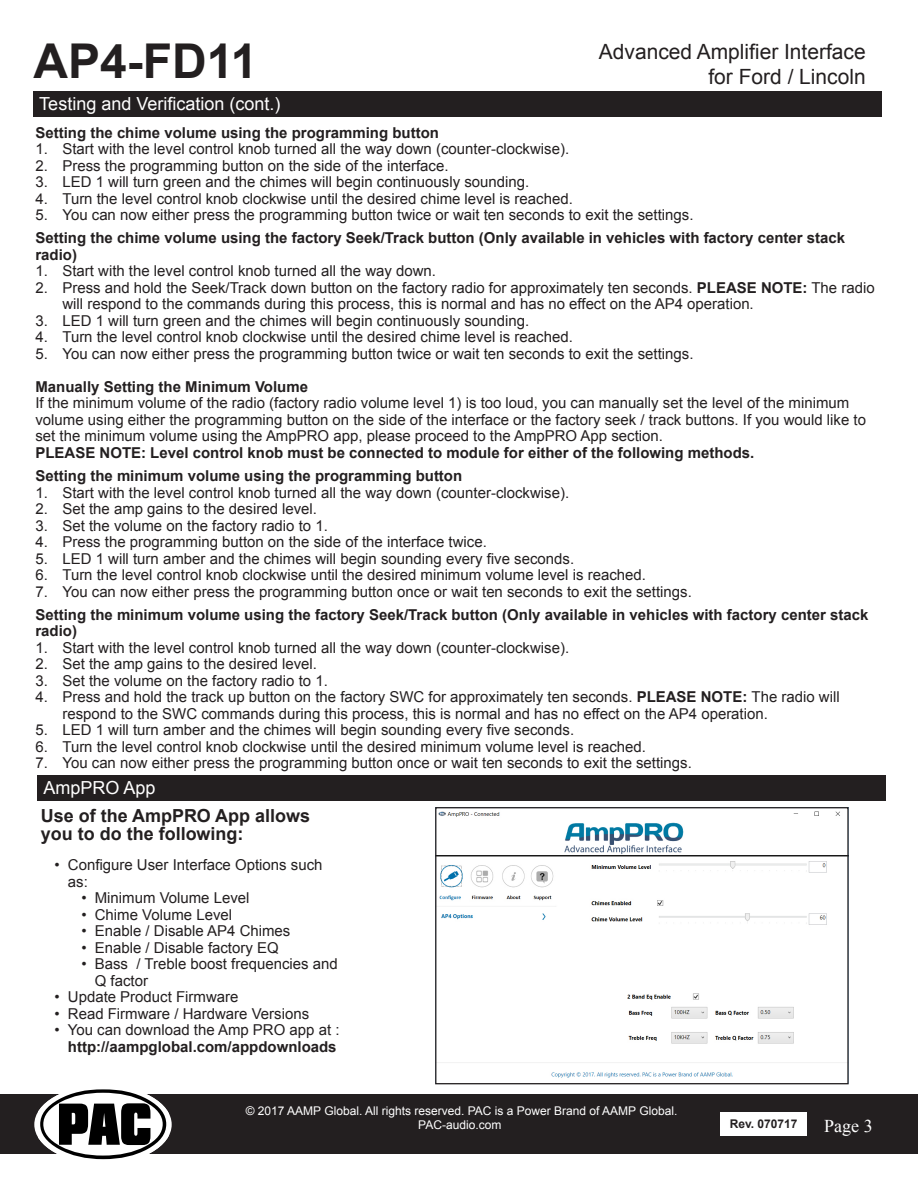
<style>
.page{position:relative;width:918px;height:1188px;background:#fff}
.page>*{position:absolute;margin:0;border:0;box-sizing:border-box;transform-origin:0 0}
.t1{font:700 48px "Arial";color:#231f20}
.t2{font:21px "Arial";color:#231f20}
.numbers{font:700 18px/18px "Arial";color:#231f20}
.t3{font:18px "Arial";color:#fff}
.t4{font:18px "Times New Roman";color:#fff}
.t5{font:15px/16.5px "Arial";color:#231f20}
.numbers-2{font:700 15px/16.5px "Arial";color:#231f20}
.t6{font:12px/14.4px "Arial";color:#fff;text-align:center}
.t7{font:700 12px "Arial";color:#231f20}
.s1{font-weight:700}
</style>
<div class="page">
<div style="left:0;top:1094px;width:918px;height:60px;background:#231f20"></div>
<svg style="left:38px;top:1089px;width:130px;height:71px"></svg>
<div style="left:720px;top:1113px;width:87px;height:23px;background:#fff"></div>
<div style="left:34px;top:91px;width:848px;height:25px;background:#231f20"></div>
<img style="left:437px;top:811px;width:410px;height:267px">
<div style="left:435px;top:807px;width:414px;height:277px;border:1px solid #231f20"></div>
<div style="left:38px;top:775px;width:848px;height:26px;background:#231f20"></div>
<h1 class="t1" style="left:34px;top:29px;width:226px">AP4-FD11</h1>
<h2 class="t2" style="left:599px;top:37px;width:268px">Advanced Amplifier Interface</h2>
<h2 class="t2" style="left:708px;top:63px;width:159px">for Ford / Lincoln</h2>
<p class="t3" style="left:39px;top:92px;width:243px">Testing and Verification (cont.)</p>
<p class="numbers-2" style="left:35px;top:124px;width:405px">Setting the chime volume using the programming button</p>
<p class="t5" style="left:35px;top:141px;width:535px">1. Start with the level control knob turned all the way down (counter-clockwise).</p>
<p class="t5" style="left:35px;top:157px;width:415px">2. Press the programming button on the side of the interface.</p>
<p class="t5" style="left:35px;top:174px;width:495px">3. LED 1 will turn green and the chimes will begin continuously sounding.</p>
<p class="t5" style="left:35px;top:190px;width:539px">4. Turn the level control knob clockwise until the desired chime level is reached.</p>
<p class="t5" style="left:35px;top:207px;width:660px">5. You can now either press the programming button twice or wait ten seconds to exit the settings.</p>
<p class="numbers-2" style="left:35px;top:230px;width:811px">Setting the chime volume using the factory Seek/Track button (Only available in vehicles with factory center stack radio)</p>
<p class="t5" style="left:35px;top:263px;width:402px">1. Start with the level control knob turned all the way down.</p>
<p class="t5" style="left:62px;top:279px;width:814px;text-indent:-27px">2. Press and hold the Seek/Track down button on the factory radio for approximately ten seconds. <span class="s1">PLEASE NOTE:</span> The radio will respond to the commands during this process, this is normal and has no effect on the AP4 operation.</p>
<p class="t5" style="left:35px;top:312px;width:495px">3. LED 1 will turn green and the chimes will begin continuously sounding.</p>
<p class="t5" style="left:35px;top:329px;width:539px">4. Turn the level control knob clockwise until the desired chime level is reached.</p>
<p class="t5" style="left:35px;top:345px;width:660px">5. You can now either press the programming button twice or wait ten seconds to exit the settings.</p>
<p class="numbers-2" style="left:35px;top:379px;width:274px">Manually Setting the Minimum Volume</p>
<p class="t5" style="left:35px;top:395px;width:832px">If the minimum volume of the radio (factory radio volume level 1) is too loud, you can manually set the level of the minimum volume using either the programming button on the side of the interface or the factory seek / track buttons. If you would like to set the minimum volume using the AmpPRO app, please proceed to the AmpPRO App section.</p>
<p class="numbers-2" style="left:35px;top:445px;width:720px">PLEASE NOTE: Level control knob must be connected to module for either of the following methods.</p>
<p class="numbers-2" style="left:35px;top:468px;width:428px">Setting the minimum volume using the programming button</p>
<p class="t5" style="left:35px;top:484px;width:535px">1. Start with the level control knob turned all the way down (counter-clockwise).</p>
<p class="t5" style="left:35px;top:501px;width:283px">2. Set the amp gains to the desired level.</p>
<p class="t5" style="left:35px;top:517px;width:294px">3. Set the volume on the factory radio to 1.</p>
<p class="t5" style="left:35px;top:534px;width:453px">4. Press the programming button on the side of the interface twice.</p>
<p class="t5" style="left:35px;top:550px;width:540px">5. LED 1 will turn amber and the chimes will begin sounding every five seconds.</p>
<p class="t5" style="left:35px;top:567px;width:612px">6. Turn the level control knob clockwise until the desired minimum volume level is reached.</p>
<p class="t5" style="left:35px;top:583px;width:658px">7. You can now either press the programming button once or wait ten seconds to exit the settings.</p>
<p class="numbers-2" style="left:35px;top:607px;width:834px">Setting the minimum volume using the factory Seek/Track button (Only available in vehicles with factory center stack radio)</p>
<p class="t5" style="left:35px;top:639px;width:535px">1. Start with the level control knob turned all the way down (counter-clockwise).</p>
<p class="t5" style="left:35px;top:656px;width:283px">2. Set the amp gains to the desired level.</p>
<p class="t5" style="left:35px;top:672px;width:294px">3. Set the volume on the factory radio to 1.</p>
<p class="t5" style="left:62px;top:689px;width:779px;text-indent:-27px">4. Press and hold the track up button on the factory SWC for approximately ten seconds. <span class="s1">PLEASE NOTE:</span> The radio will respond to the SWC commands during this process, this is normal and has no effect on the AP4 operation.</p>
<p class="t5" style="left:35px;top:722px;width:540px">5. LED 1 will turn amber and the chimes will begin sounding every five seconds.</p>
<p class="t5" style="left:35px;top:738px;width:612px">6. Turn the level control knob clockwise until the desired minimum volume level is reached.</p>
<p class="t5" style="left:35px;top:755px;width:658px">7. You can now either press the programming button once or wait ten seconds to exit the settings.</p>
<p class="numbers" style="left:41px;top:808px;width:271px">Use of the AmpPRO App allows you to do the following:</p>
<p class="t5" style="left:68px;top:857px;width:256px;text-indent:-13px">• Configure User Interface Options such as:</p>
<p class="t5" style="left:81px;top:890px;width:170px">• Minimum Volume Level</p>
<p class="t5" style="left:81px;top:907px;width:152px">• Chime Volume Level</p>
<p class="t5" style="left:81px;top:923px;width:211px">• Enable / Disable AP4 Chimes</p>
<p class="t5" style="left:81px;top:940px;width:199px">• Enable / Disable factory EQ</p>
<p class="t5" style="left:95px;top:956px;width:245px;text-indent:-13px">• Bass / Treble boost frequencies and<br>Q factor</p>
<p class="t5" style="left:54px;top:989px;width:186px">• Update Product Firmware</p>
<p class="t5" style="left:54px;top:1006px;width:256px">• Read Firmware / Hardware Versions</p>
<p class="t5" style="left:54px;top:1022px;width:287px">• You can download the Amp PRO app at :</p>
<p class="numbers-2" style="left:68px;top:1039px;width:270px">http://aampglobal.com/appdownloads</p>
<p class="t3" style="left:43px;top:776px;width:114px">AmpPRO App</p>
<p class="t6" style="left:246px;top:1103px;width:433px">© 2017 AAMP Global. All rights reserved. PAC is a Power Brand of AAMP Global.<br>PAC-audio.com</p>
<p class="t7" style="left:730px;top:1116px;width:69px">Rev. 070717</p>
<p class="t4" style="left:824px;top:1114px;width:50px">Page 3</p>
</div>
